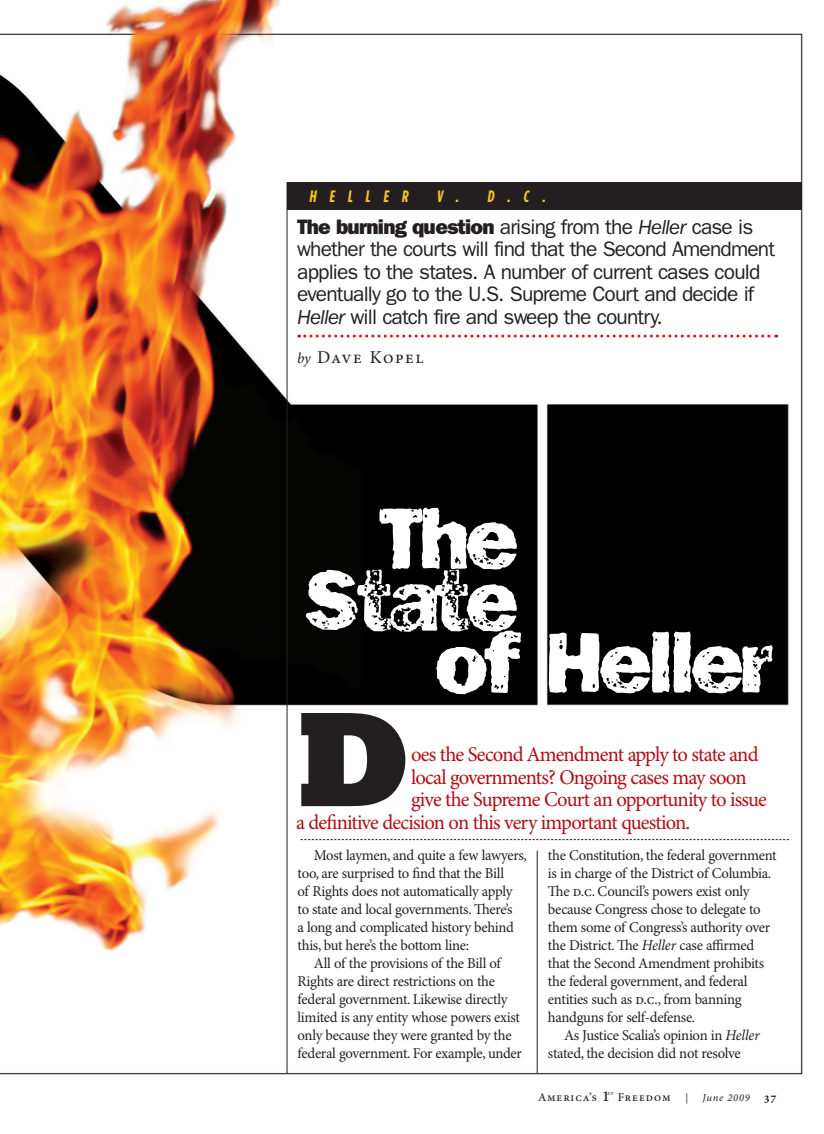
<style>
.page{position:relative;width:824px;height:1134px;background:#fff}
.page>*{position:absolute;margin:0;border:0;box-sizing:border-box;transform-origin:0 0}
.t1{font:800 137.1px "Rockwell Std";color:#231f20}
.t2{font:90px "Frankie";letter-spacing:-.06em;color:#fff}
.t3{font:21px/22.5px "ITC Franklin Gothic Std";letter-spacing:-.04em;color:#231f20}
.t4{font:21px "Minion Pro";letter-spacing:-.045em;color:#b00d15}
.t5{font:18px "Minion Pro";letter-spacing:.075em;color:#231f20}
.t6{font:700 16.5px "Gotham Condensed";color:#fec221}
.t7{font:15px/18px "Minion Pro";letter-spacing:-.025em;color:#231f20}
.t8{font:500 12px "Minion Pro";letter-spacing:.08em;color:#231f20}
.t9{font:italic 10.5px "Minion Pro";letter-spacing:.075em;color:#231f20}
.t10{font:italic 500 6px "Minion Pro";color:#231f20}
.s1{font-family:"ITC Franklin Gothic Std Hvy"}
.s2{font-style:italic}
.s3{font-style:italic;font-size:15px}
.s4{font-weight:400;font-size:15px}
.s5{font-weight:500;font-style:normal;font-size:12px}
.s6{font-weight:700;font-style:normal;font-size:12px}
</style>
<div class="page">
<img style="left:0;top:0;width:803px;height:1075px">
<hr style="left:286px;top:182px;width:1px;height:891px;background:#231f20">
<hr style="left:537px;top:851px;width:1px;height:222px;background:#231f20">
<svg style="left:305px;top:335px;width:471px;height:3px"></svg>
<svg style="left:300px;top:839px;width:489px;height:1px"></svg>
<div style="left:287px;top:183px;width:514px;height:27px;background:#231f20"></div>
<p class="t6" style="left:309px;top:187px;width:103px">HELLER</p>
<p class="t6" style="left:436px;top:187px;width:113px">V. D.C.</p>
<p class="t3" style="left:297px;top:216px;width:479px"><span class="s1">The burning question</span> arising from the <span class="s2">Heller</span> case is whether the courts will find that the Second Amendment applies to the states. A number of current cases could eventually go to the U.S. Supreme Court and decide if <span class="s2">Heller</span> will catch fire and sweep the country.</p>
<p class="t5" style="left:297px;top:346px;width:128px"><span class="s3">by</span> Dave Kopel</p>
<h2 class="t2" style="left:378px;top:485px;width:142px">The</h2>
<h2 class="t2" style="left:303px;top:547px;width:217px">State</h2>
<h2 class="t2" style="left:434px;top:609px;width:340px">of Heller</h2>
<h1 class="t1" style="left:296px;top:674px;width:119px">D</h1>
<h3 class="t4" style="left:411px;top:742px;width:349px">oes the Second Amendment apply to state and</h3>
<h3 class="t4" style="left:411px;top:764px;width:337px">local governments? Ongoing cases may soon</h3>
<h3 class="t4" style="left:411px;top:787px;width:357px">give the Supreme Court an opportunity to issue</h3>
<h3 class="t4" style="left:296px;top:809px;width:395px">a definitive decision on this very important question.</h3>
<p class="t7" style="left:314px;top:847px;width:214px">Most laymen, and quite a few lawyers,</p>
<p class="t7" style="left:297px;top:865px;width:208px">too, are surprised to find that the Bill</p>
<p class="t7" style="left:297px;top:883px;width:216px">of Rights does not automatically apply</p>
<p class="t7" style="left:297px;top:901px;width:216px">to state and local governments. There’s</p>
<p class="t7" style="left:297px;top:919px;width:218px">a long and complicated history behind</p>
<p class="t7" style="left:297px;top:937px;width:173px">this, but here’s the bottom line:</p>
<p class="t7" style="left:314px;top:955px;width:189px">All of the provisions of the Bill of</p>
<p class="t7" style="left:297px;top:973px;width:199px">Rights are direct restrictions on the</p>
<p class="t7" style="left:297px;top:991px;width:211px">federal government. Likewise directly</p>
<p class="t7" style="left:297px;top:1009px;width:224px">limited is any entity whose powers exist</p>
<p class="t7" style="left:297px;top:1027px;width:215px">only because they were granted by the</p>
<p class="t7" style="left:297px;top:1045px;width:226px">federal government. For example, under</p>
<p class="t7" style="left:548px;top:847px;width:230px">the Constitution, the federal government is in charge of the District of Columbia.<br>The d.c. Council’s powers exist only because Congress chose to delegate to them some of Congress’s authority over the District. The <span class="s2">Heller</span> case affirmed that the Second Amendment prohibits the federal government, and federal entities such as d.c., from banning handguns for self-defense.</p>
<p class="t7" style="left:548px;top:1027px;width:213px;text-indent:16px">As Justice Scalia’s opinion in <span class="s2">Heller </span>stated, the decision did not resolve</p>
<p class="t8" style="left:538px;top:1090px;width:74px">America’s <span class="s4">1</span></p>
<p class="t10" style="left:607px;top:1089px;width:7px">st</p>
<p class="t9" style="left:617px;top:1091px;width:160px"><span class="s5">Freedom</span> | June 2009 <span class="s6">37</span></p>
</div>
